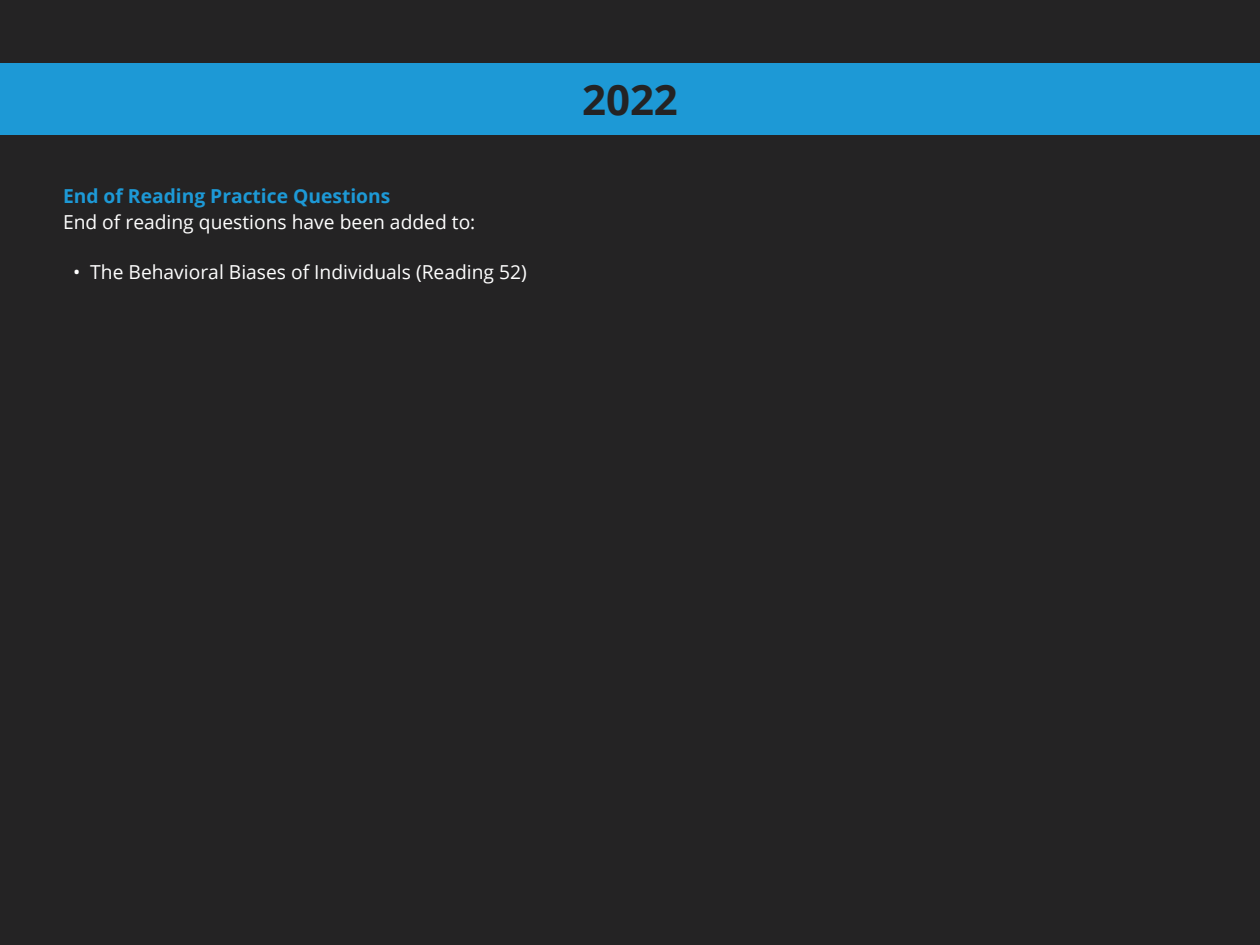
<style>
.page{position:relative;width:1260px;height:945px;background:#242324}
.page>*{position:absolute;margin:0;border:0;box-sizing:border-box;transform-origin:0 0}
.t1{font:700 42px "Open Sans";color:#242324}
.t2{font:19.25px "Open Sans";color:#fff}
.t3{font:700 19.25px "Open Sans";color:#1d99d6}
</style>
<div class="page">
<div style="left:0;top:63px;width:1260px;height:72px;background:#1d99d6"></div>
<p class="t3" style="left:63px;top:182px;width:329px">End of Reading Practice Questions</p>
<p class="t2" style="left:63px;top:209px;width:414px">End of reading questions have been added to:</p>
<p class="t2" style="left:73px;top:259px;width:455px">• The Behavioral Biases of Individuals (Reading 52)</p>
<p class="t1" style="left:582px;top:70px;width:97px">2022</p>
</div>
